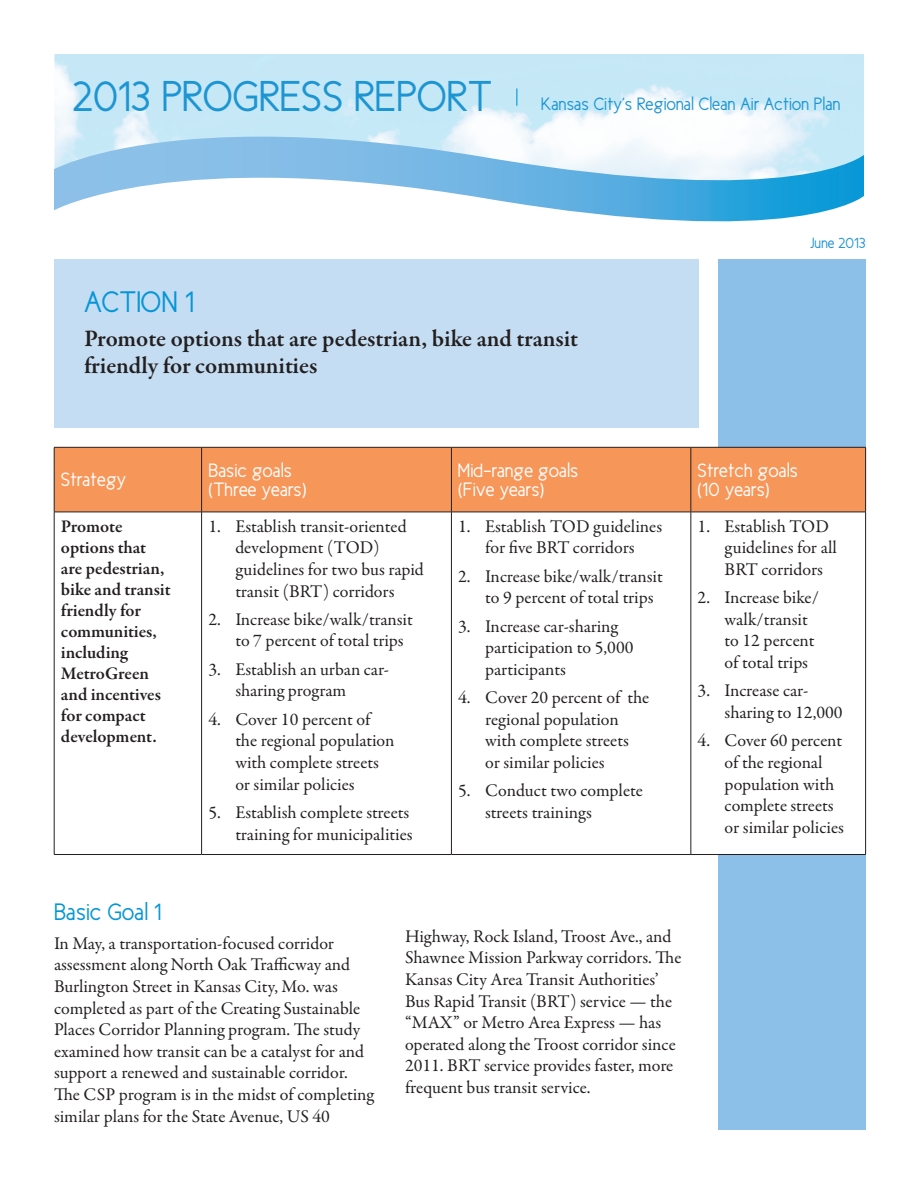
<style>
.page{position:relative;width:918px;height:1188px;background:#fff}
.page>*{position:absolute;margin:0;border:0;box-sizing:border-box;transform-origin:0 0}
.t1{font:43.5px "New Cicle Gordita";color:#1d95d3}
.actionhed{font:30px "New Cicle Gordita";color:#0696d7}
.actiongoal{font:600 24px/27px "Garamond Premr Pro";color:#231f20}
.medhed{font:24px "New Cicle Gordita";color:#0696d7}
.tablehed{font:19.5px/19.5px "New Cicle Gordita";color:#fff}
.basic{font:18px/21.6px "Garamond Premr Pro";letter-spacing:-.005em;color:#231f20}
.strategygoal{font:600 18px/21px "Garamond Premr Pro";letter-spacing:-.005em;color:#231f20}
.t2{font:18px "New Cicle Gordita";color:#1d95d3}
.t3{font:15px "New Cicle Gordita";color:#1d95d3}
</style>
<div class="page">
<img style="left:54px;top:54px;width:810px;height:83px">
<svg style="left:54px;top:137px;width:810px;height:85px"></svg>
<svg style="left:516px;top:88px;width:1px;height:18px"></svg>
<div style="left:718px;top:259px;width:148px;height:871px;background:#8cc0e8"></div>
<div style="left:54px;top:259px;width:644px;height:169px;background:#c4ddf2"></div>
<div style="left:55px;top:448px;width:810px;height:64px;background:#f79659"></div>
<svg style="left:202px;top:513px;width:663px;height:341px"></svg>
<hr style="left:54px;top:512px;width:1px;height:342px;background:#231f20">
<hr style="left:201px;top:512px;width:1px;height:342px;background:#231f20">
<hr style="left:451px;top:512px;width:1px;height:342px;background:#231f20">
<hr style="left:691px;top:512px;width:1px;height:342px;background:#231f20">
<hr style="left:865px;top:512px;width:1px;height:342px;background:#231f20">
<hr style="left:54px;top:854px;width:148px;height:1px;background:#231f20">
<hr style="left:202px;top:854px;width:249px;height:1px;background:#231f20">
<hr style="left:451px;top:854px;width:240px;height:1px;background:#231f20">
<hr style="left:691px;top:854px;width:175px;height:1px;background:#231f20">
<hr style="left:54px;top:447px;width:148px;height:1px;background:#231f20">
<hr style="left:54px;top:447px;width:1px;height:65px;background:#231f20">
<hr style="left:202px;top:447px;width:249px;height:1px;background:#231f20">
<hr style="left:201px;top:447px;width:1px;height:65px;background:#231f20">
<hr style="left:451px;top:447px;width:240px;height:1px;background:#231f20">
<hr style="left:451px;top:447px;width:1px;height:65px;background:#231f20">
<hr style="left:691px;top:447px;width:175px;height:1px;background:#231f20">
<hr style="left:691px;top:447px;width:1px;height:65px;background:#231f20">
<hr style="left:865px;top:447px;width:1px;height:65px;background:#231f20">
<hr style="left:54px;top:512px;width:148px;height:1px;background:#231f20">
<hr style="left:202px;top:512px;width:249px;height:1px;background:#231f20">
<hr style="left:451px;top:512px;width:240px;height:1px;background:#231f20">
<hr style="left:691px;top:512px;width:175px;height:1px;background:#231f20">
<p class="t1" style="left:72px;top:73px;width:422px">2013 PROGRESS REPORT</p>
<p class="t2" style="left:541px;top:95px;width:301px">Kansas City’s Regional Clean Air Action Plan</p>
<p class="t3" style="left:810px;top:235px;width:57px">June 2013</p>
<p class="actionhed" style="left:84px;top:286px;width:112px">ACTION 1</p>
<p class="actiongoal" style="left:84px;top:326px;width:496px">Promote options that are pedestrian, bike and transit friendly for communities</p>
<p class="tablehed" style="left:61px;top:470px;width:67px">Strategy</p>
<p class="tablehed" style="left:208px;top:460px;width:100px">Basic goals (Three years)</p>
<p class="tablehed" style="left:458px;top:460px;width:122px">Mid-range goals (Five years)</p>
<p class="tablehed" style="left:698px;top:460px;width:102px">Stretch goals (10 years)</p>
<p class="strategygoal" style="left:61px;top:516px;width:111px">Promote options that are pedestrian, bike and transit friendly for communities, including<br>MetroGreen and incentives for compact development.</p>
<p class="basic" style="left:235px;top:516px;width:190px;text-indent:-27px">1. Establish transit-oriented development (TOD) guidelines for two bus rapid transit (BRT) corridors</p>
<p class="basic" style="left:458px;top:516px;width:205px;text-align:center">1. Establish TOD guidelines for five BRT corridors</p>
<p class="basic" style="left:485px;top:566px;width:179px;text-indent:-27px">2. Increase bike/walk/transit to 9 percent of total trips</p>
<p class="basic" style="left:485px;top:616px;width:150px;text-indent:-27px">3. Increase car-sharing participation to 5,000 participants</p>
<p class="basic" style="left:485px;top:687px;width:166px;text-indent:-27px">4. Cover 20 percent of the regional population with complete streets<br>or similar policies</p>
<p class="basic" style="left:485px;top:780px;width:159px;text-indent:-27px">5. Conduct two complete streets trainings</p>
<p class="basic" style="left:725px;top:516px;width:114px;text-indent:-27px">1. Establish TOD guidelines for all<br>BRT corridors</p>
<p class="basic" style="left:725px;top:587px;width:96px;text-indent:-27px">2. Increase bike/ walk/transit to 12 percent of total trips</p>
<p class="basic" style="left:725px;top:680px;width:120px;text-indent:-27px">3. Increase car&shy;sharing to 12,000</p>
<p class="basic" style="left:725px;top:730px;width:121px;text-indent:-27px">4. Cover 60 percent of the regional population with complete streets or similar policies</p>
<p class="basic" style="left:235px;top:609px;width:179px;text-indent:-27px">2. Increase bike/walk/transit to 7 percent of total trips</p>
<p class="basic" style="left:235px;top:659px;width:155px;text-indent:-27px">3. Establish an urban car&shy;sharing program</p>
<p class="basic" style="left:235px;top:709px;width:161px;text-indent:-27px">4. Cover 10 percent of the regional population with complete streets or similar policies</p>
<p class="basic" style="left:208px;top:802px;width:206px;text-align:right">5. Establish complete streets training for municipalities</p>
<p class="medhed" style="left:54px;top:900px;width:109px">Basic Goal 1</p>
<p class="basic" style="left:54px;top:933px;width:321px">In May, a transportation-focused corridor assessment along North Oak Trafficway and Burlington Street in Kansas City, Mo. was completed as part of the Creating Sustainable Places Corridor Planning program. The study examined how transit can be a catalyst for and support a renewed and sustainable corridor.<br>The CSP program is in the midst of completing similar plans for the State Avenue, US 40</p>
<p class="basic" style="left:405px;top:926px;width:278px">Highway, Rock Island, Troost Ave., and Shawnee Mission Parkway corridors. The Kansas City Area Transit Authorities’ Bus Rapid Transit (BRT) service — the “MAX” or Metro Area Express — has operated along the Troost corridor since 2011. BRT service provides faster, more frequent bus transit service.</p>
</div>
